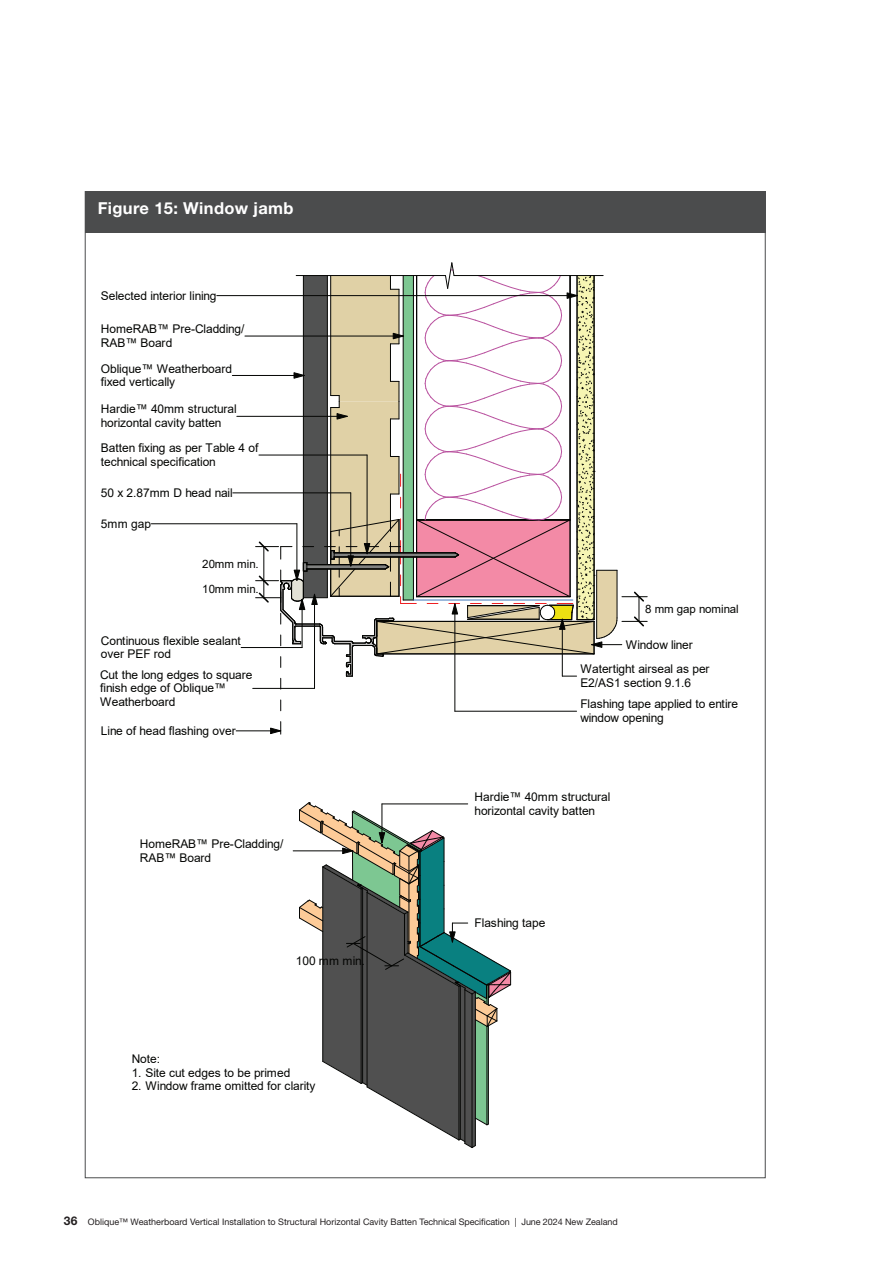
<style>
.page{position:relative;width:893px;height:1263px;background:#fff}
.page>*{position:absolute;margin:0;border:0;box-sizing:border-box;transform-origin:0 0}
.t1{font:700 16.5px "Helvetica Neue LTW1 G";letter-spacing:.02em;color:#fff}
.t2{font:12px/13.5px "Arial";letter-spacing:-.01em;color:#040503}
.t3{font:11.55px "Arial";letter-spacing:-.005em;color:#040503}
.t4{font:9px "Helvetica Neue LTW1 G";color:#231f20}
.s1{font-weight:700;font-size:12px}
</style>
<div class="page">
<div style="left:85px;top:191px;width:680px;height:42px;background:#4b4c4d"></div>
<hr style="left:237px;top:416px;width:110px;height:1px;background:#040503">
<hr style="left:232px;top:375px;width:72px;height:1px;background:#040503">
<hr style="left:455px;top:711px;width:122px;height:1px;background:#040503">
<hr style="left:455px;top:604px;width:1px;height:107px;background:#040503">
<svg style="left:270px;top:722px;width:11px;height:12px"></svg>
<hr style="left:236px;top:731px;width:45px;height:1px;background:#040503">
<hr style="left:241px;top:647px;width:61px;height:1px;background:#040503">
<hr style="left:151px;top:523px;width:146px;height:1px;background:#040503">
<hr style="left:245px;top:336px;width:158px;height:1px;background:#040503">
<hr style="left:217px;top:295px;width:360px;height:1px;background:#040503">
<hr style="left:253px;top:688px;width:61px;height:1px;background:#040503">
<svg style="left:256px;top:262px;width:391px;height:427px"></svg>
<hr style="left:233px;top:493px;width:118px;height:1px;background:#040503">
<hr style="left:350px;top:493px;width:1px;height:73px;background:#040503">
<hr style="left:293px;top:850px;width:60px;height:1px;background:#040503">
<svg style="left:299px;top:802px;width:212px;height:346px"></svg>
<h1 class="t1" style="left:98px;top:198px;width:197px">Figure 15: Window jamb</h1>
<p class="t2" style="left:101px;top:288px;width:117px">Selected interior lining</p>
<p class="t2" style="left:101px;top:322px;width:145px">HomeRAB™ Pre-Cladding/<br>RAB™ Board</p>
<p class="t2" style="left:101px;top:361px;width:133px">Oblique™ Weatherboard fixed vertically</p>
<p class="t2" style="left:101px;top:402px;width:137px">Hardie™ 40mm structural horizontal cavity batten</p>
<p class="t2" style="left:101px;top:441px;width:159px">Batten fixing as per Table 4 of technical specification</p>
<p class="t2" style="left:101px;top:486px;width:133px">50 x 2.87mm D head nail</p>
<p class="t2" style="left:101px;top:517px;width:52px">5mm gap</p>
<p class="t3" style="left:202px;top:555px;width:58px">20mm min.</p>
<p class="t3" style="left:202px;top:581px;width:58px">10mm min.</p>
<p class="t2" style="left:101px;top:634px;width:141px">Continuous flexible sealant over PEF rod</p>
<p class="t2" style="left:100px;top:668px;width:154px">Cut the long edges to square finish edge of Oblique™<br>Weatherboard</p>
<p class="t2" style="left:101px;top:724px;width:136px">Line of head flashing over</p>
<p class="t2" style="left:140px;top:837px;width:145px">HomeRAB™ Pre-Cladding/<br>RAB™ Board</p>
<p class="t2" style="left:296px;top:954px;width:71px">100 mm min.</p>
<p class="t2" style="left:132px;top:1052px;width:30px">Note:</p>
<p class="t2" style="left:132px;top:1066px;width:160px">1. Site cut edges to be primed</p>
<p class="t2" style="left:132px;top:1079px;width:185px">2. Window frame omitted for clarity</p>
<p class="t3" style="left:645px;top:601px;width:95px">8 mm gap nominal</p>
<p class="t2" style="left:626px;top:637px;width:69px">Window liner</p>
<p class="t2" style="left:580px;top:662px;width:131px">Watertight airseal as per<br>E2/AS1 section 9.1.6</p>
<p class="t2" style="left:580px;top:697px;width:159px">Flashing tape applied to entire window opening</p>
<p class="t2" style="left:475px;top:790px;width:137px">Hardie™ 40mm structural horizontal cavity batten</p>
<p class="t2" style="left:475px;top:916px;width:72px">Flashing tape</p>
<p class="t4" style="left:64px;top:1216px;width:556px"><span class="s1">36</span> Oblique™ Weatherboard Vertical Installation to Structural Horizontal Cavity Batten Technical Specification | June 2024 New Zealand</p>
</div>
